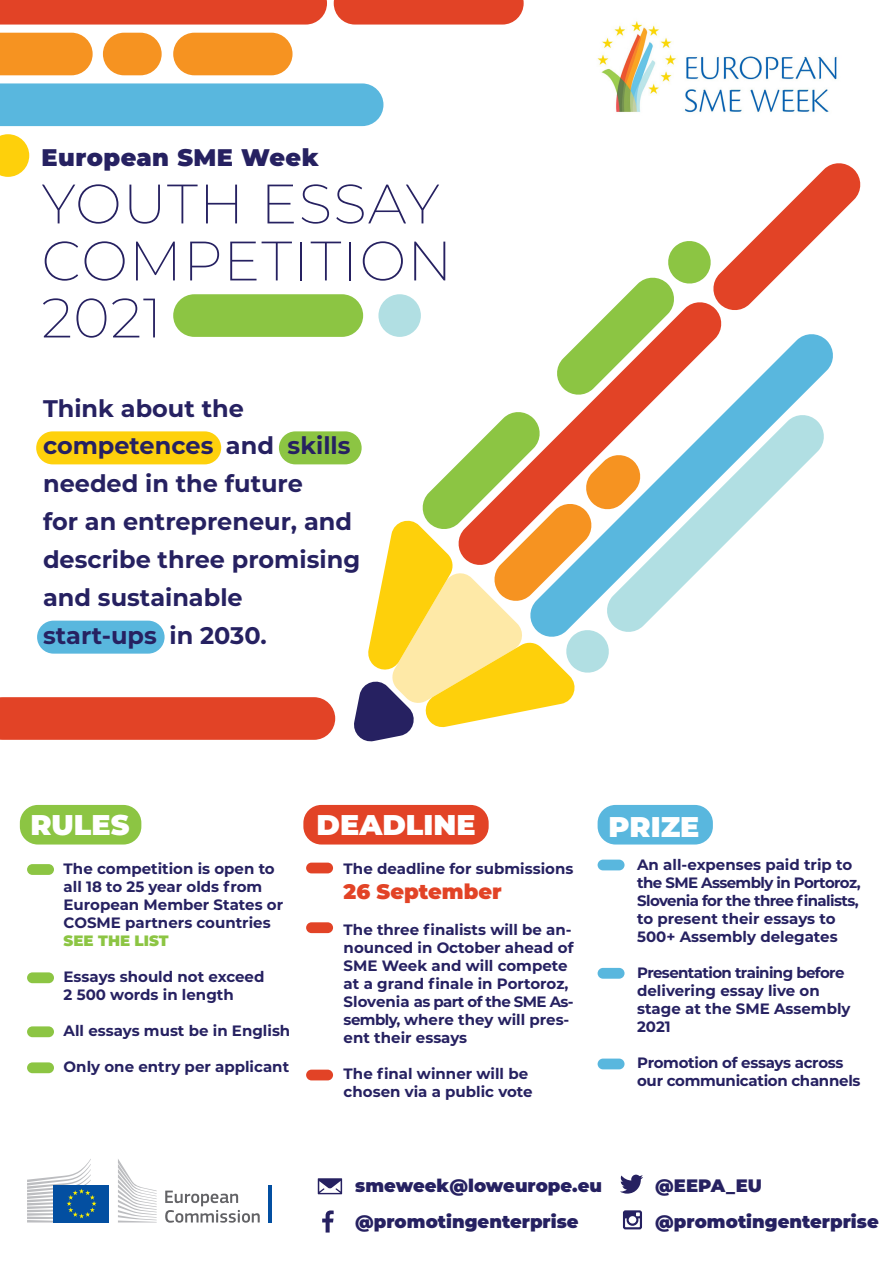
<style>
.page{position:relative;width:893px;height:1263px;background:#fff}
.page>*{position:absolute;margin:0;border:0;box-sizing:border-box;transform-origin:0 0}
.t1{font:200 55.5px/57px "Montserrat";letter-spacing:.02em;color:#262161}
.t2{font:900 28.5px "Montserrat";color:#fff}
.t3{font:700 24px/37.8px "Montserrat";color:#262161}
.t4{font:900 24px "Montserrat";letter-spacing:.02em;color:#262161}
.t5{font:900 21px "Montserrat";color:#e24326}
.t6{font:900 18px "Montserrat";color:#262161}
.t7{font:700 15px/18px "Montserrat";color:#262161}
.t8{font:700 15px/18px "Montserrat";letter-spacing:-.02em;color:#262161}
.s1{font-weight:900;color:#8cc543}
</style>
<div class="page">
<div style="left:303px;top:805px;width:186px;height:39px;background:#e24326;border-radius:18px"></div>
<div style="left:598px;top:805px;width:115px;height:39px;background:#59b7de;border-radius:18px"></div>
<div style="left:36px;top:431px;width:185px;height:33px;background:#fed10c;border-radius:16px"></div>
<div style="left:279px;top:431px;width:83px;height:33px;background:#8cc543;border-radius:16px"></div>
<div style="left:37px;top:621px;width:128px;height:33px;background:#59b7de;border-radius:16px"></div>
<img style="left:597px;top:21px;width:240px;height:92px">
<svg style="left:318px;top:1178px;width:24px;height:16px"></svg>
<svg style="left:322px;top:1210px;width:12px;height:22px"></svg>
<svg style="left:623px;top:1210px;width:19px;height:19px"></svg>
<svg style="left:620px;top:1174px;width:23px;height:19px"></svg>
<svg style="left:165px;top:1190px;width:95px;height:33px"></svg>
<hr style="left:268px;top:1185px;width:3px;height:37px;background:#034fa1">
<svg style="left:118px;top:1159px;width:39px;height:63px"></svg>
<div style="left:54px;top:1185px;width:55px;height:37px;background:#034fa1"></div>
<svg style="left:27px;top:1159px;width:70px;height:63px"></svg>
<svg style="left:583px;top:397px;width:217px;height:16px"></svg>
<svg style="left:642px;top:413px;width:182px;height:214px"></svg>
<svg style="left:352px;top:410px;width:290px;height:332px"></svg>
<svg style="left:557px;top:163px;width:304px;height:234px"></svg>
<div style="left:0;top:33px;width:93px;height:42px;background:#f69321"></div>
<div style="left:103px;top:33px;width:59px;height:42px;background:#f69321;border-radius:21px"></div>
<div style="left:0;top:0;width:327px;height:25px;background:#e24326"></div>
<svg style="left:334px;top:0;width:190px;height:25px;background:#e34e32"></svg>
<div style="left:0;top:83px;width:383px;height:43px;background:#59b7de"></div>
<svg style="left:0;top:134px;width:29px;height:43px"></svg>
<div style="left:173px;top:33px;width:120px;height:42px;background:#f69321;border-radius:21px"></div>
<div style="left:173px;top:294px;width:190px;height:43px;background:#8cc543;border-radius:21px"></div>
<div style="left:0;top:697px;width:335px;height:43px;background:#e24326"></div>
<div style="left:27px;top:864px;width:27px;height:11px;background:#8cc543;border-radius:5px"></div>
<div style="left:306px;top:863px;width:27px;height:10px;background:#e24326;border-radius:5px"></div>
<div style="left:598px;top:860px;width:26px;height:10px;background:#59b7de;border-radius:5px"></div>
<div style="left:598px;top:968px;width:26px;height:11px;background:#59b7de;border-radius:5px"></div>
<div style="left:598px;top:1058px;width:26px;height:11px;background:#59b7de;border-radius:5px"></div>
<div style="left:27px;top:972px;width:27px;height:11px;background:#8cc543;border-radius:5px"></div>
<div style="left:306px;top:922px;width:27px;height:11px;background:#e24326;border-radius:5px"></div>
<div style="left:27px;top:1026px;width:27px;height:11px;background:#8cc543;border-radius:5px"></div>
<div style="left:306px;top:1070px;width:27px;height:10px;background:#e24326;border-radius:5px"></div>
<div style="left:27px;top:1062px;width:27px;height:11px;background:#8cc543;border-radius:5px"></div>
<div style="left:20px;top:805px;width:121px;height:39px;background:#8cc543;border-radius:18px"></div>
<div style="left:378px;top:294px;width:43px;height:43px;background:#b1dfe3;border-radius:50%"></div>
<p class="t4" style="left:42px;top:140px;width:279px">European SME Week</p>
<p class="t1" style="left:42px;top:174px;width:412px">YOUTH ESSAY<br>COMPETITION</p>
<p class="t1" style="left:42px;top:288px;width:122px">2021</p>
<p class="t3" style="left:43px;top:388px;width:319px">Think about the competences and skills needed in the future<br>for an entrepreneur, and describe three promising and sustainable start-ups in 2030.</p>
<p class="t2" style="left:30px;top:804px;width:101px">RULES</p>
<p class="t7" style="left:64px;top:859px;width:221px">The competition is open to all 18 to 25 year olds from<br>European Member States or<br>COSME partners countries<br><span class="s1">SEE THE LIST</span></p>
<p class="t7" style="left:64px;top:967px;width:202px">Essays should not exceed<br>2 500 words in length</p>
<p class="t7" style="left:64px;top:1021px;width:228px">All essays must be in English</p>
<p class="t7" style="left:64px;top:1057px;width:227px">Only one entry per applicant</p>
<p class="t2" style="left:317px;top:804px;width:160px">DEADLINE</p>
<p class="t2" style="left:609px;top:805px;width:92px">PRIZE</p>
<p class="t7" style="left:344px;top:859px;width:231px">The deadline for submissions</p>
<p class="t5" style="left:344px;top:876px;width:160px">26 September</p>
<p class="t7" style="left:344px;top:920px;width:232px">The three finalists will be an&shy;nounced in October ahead of<br>SME Week and will compete at a grand finale in Portoroz,<br>Slovenia as part of the SME As&shy;sembly, where they will pres&shy;ent their essays</p>
<p class="t7" style="left:344px;top:1064px;width:191px">The final winner will be chosen via a public vote</p>
<p class="t7" style="left:637px;top:854px;width:225px">An all-expenses paid trip to the SME Assembly in Portoroz,<br>Slovenia for the three finalists, to present their essays to<br>500+ Assembly delegates</p>
<p class="t7" style="left:637px;top:962px;width:215px">Presentation training before delivering essay live on stage at the SME Assembly<br>2021</p>
<p class="t8" style="left:637px;top:1052px;width:225px">Promotion of essays across our communication channels</p>
<p class="t6" style="left:355px;top:1172px;width:248px">smeweek@loweurope.eu</p>
<p class="t6" style="left:655px;top:1172px;width:108px">@EEPA_EU</p>
<p class="t6" style="left:355px;top:1208px;width:225px">@promotingenterprise</p>
<p class="t6" style="left:655px;top:1208px;width:225px">@promotingenterprise</p>
</div>
